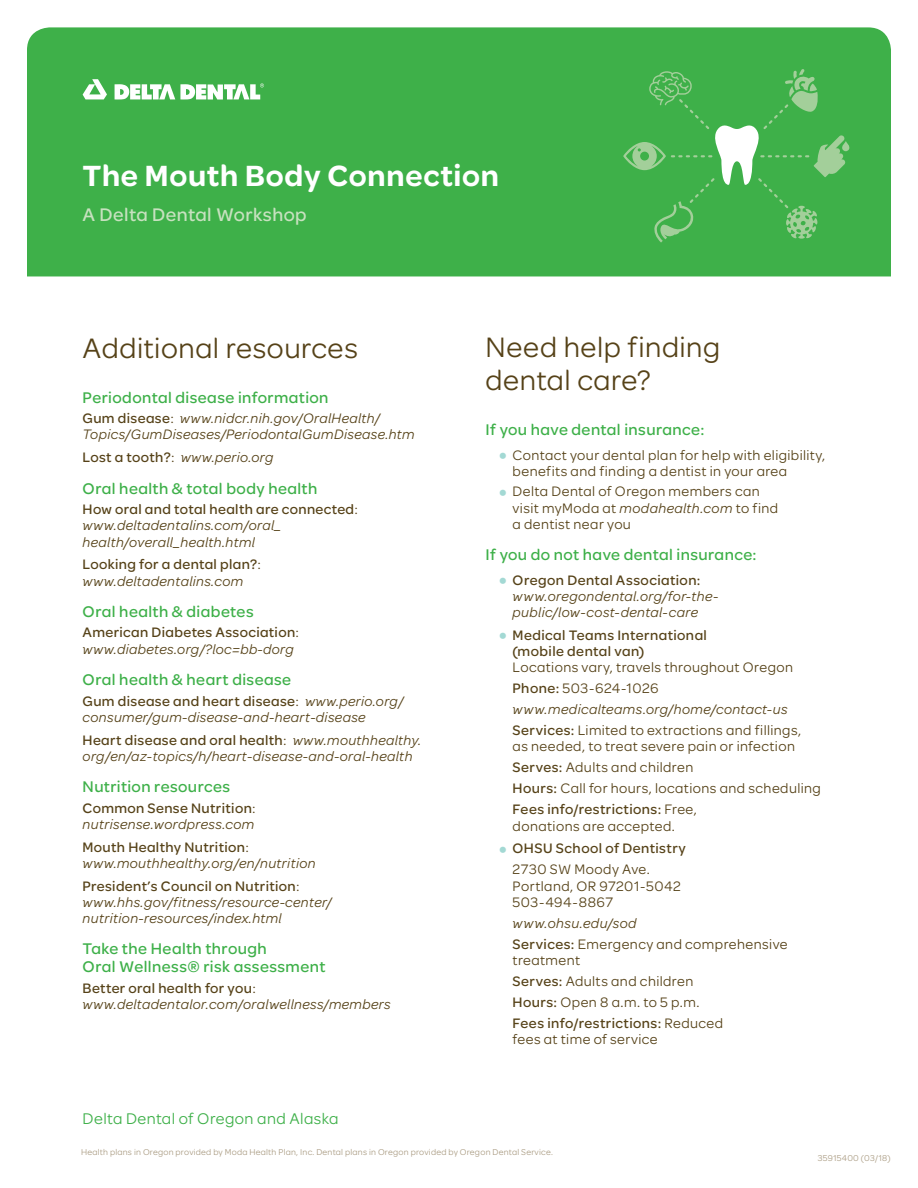
<style>
.page{position:relative;width:918px;height:1188px;background:#fff}
.page>*{position:absolute;margin:0;border:0;box-sizing:border-box;transform-origin:0 0}
.t1{font:600 31.2px "Omnes Moda";letter-spacing:.025em;color:#fff}
.t2{font:30px/33px "Omnes Moda";letter-spacing:.02em;color:#564218}
.t3{font:500 19.5px "Omnes Moda";letter-spacing:.025em;color:#c7e1bf}
.t4{font:500 16.5px/18px "Omnes Moda";letter-spacing:.025em;color:#3eb049}
.t5{font:16.5px "Omnes Moda";letter-spacing:.025em;color:#3eb049}
.t6{font:italic 14.7px/16.2px "Omnes Moda";letter-spacing:.025em;color:#564218}
.t7{font:14.7px/21px "Omnes Moda";letter-spacing:.03em;color:#564218}
.t8{font:500 14.7px/16.2px "Omnes Moda";letter-spacing:.03em;color:#564218}
.t9{font:9px "Omnes Moda";letter-spacing:.025em;color:#aa9c83}
.s1{font-weight:500;font-style:normal}
.s2{font-style:normal}
.s3{font-weight:400}
.s4{font-weight:400;font-style:italic}
.s5{font-weight:700;font-size:21px;color:#a3d9d4}
.s6{font-style:italic}
.s7{font-weight:700;font-style:normal;font-size:21px;color:#a3d9d4}
.s8{font-weight:500}
</style>
<div class="page">
<div style="left:27px;top:27px;width:864px;height:249px;background:#3eb049"></div>
<svg style="left:623px;top:69px;width:227px;height:174px;background:#4fb658"></svg>
<svg style="left:83px;top:79px;width:24px;height:20px"></svg>
<svg style="left:115px;top:83px;width:149px;height:17px"></svg>
<h1 class="t1" style="left:83px;top:153px;width:418px">The Mouth Body Connection</h1>
<h3 class="t3" style="left:83px;top:201px;width:226px">A Delta Dental Workshop</h3>
<h2 class="t2" style="left:83px;top:330px;width:277px">Additional resources</h2>
<p class="t4" style="left:83px;top:388px;width:247px">Periodontal disease information</p>
<p class="t6" style="left:83px;top:410px;width:334px"><span class="s1">Gum disease</span><span class="s2">:</span> www.nidcr.nih.gov/OralHealth/<br>Topics/GumDiseases/PeriodontalGumDisease.htm</p>
<p class="t6" style="left:83px;top:449px;width:192px"><span class="s1">Lost a tooth?</span><span class="s2">:</span> www.perio.org</p>
<p class="t4" style="left:83px;top:478px;width:236px">Oral health &amp; total body health</p>
<p class="t6" style="left:83px;top:501px;width:277px"><span class="s1">How oral and total health are connected</span><span class="s2">: </span>www.deltadentalins.com/oral_ health/overall_health.html</p>
<p class="t8" style="left:83px;top:556px;width:180px">Looking for a dental plan?<span class="s3">: </span><span class="s4">www.deltadentalins.com</span></p>
<p class="t4" style="left:83px;top:602px;width:173px">Oral health &amp; diabetes</p>
<p class="t6" style="left:83px;top:624px;width:218px"><span class="s1">American Diabetes Association</span><span class="s2">: </span>www.diabetes.org/?loc=bb-dorg</p>
<p class="t4" style="left:83px;top:670px;width:210px">Oral health &amp; heart disease</p>
<p class="t6" style="left:83px;top:692px;width:322px"><span class="s1">Gum disease and heart disease</span><span class="s2">:</span> www.perio.org/ consumer/gum-disease-and-heart-disease</p>
<p class="t6" style="left:83px;top:731px;width:340px"><span class="s1">Heart disease and oral health</span><span class="s2">:</span> www.mouthhealthy. org/en/az-topics/h/heart-disease-and-oral-health</p>
<p class="t4" style="left:83px;top:777px;width:149px">Nutrition resources</p>
<p class="t6" style="left:83px;top:799px;width:175px"><span class="s1">Common Sense Nutrition</span><span class="s2">: </span>nutrisense.wordpress.com</p>
<p class="t6" style="left:83px;top:838px;width:235px"><span class="s1">Mouth Healthy Nutrition</span><span class="s2">: </span>www.mouthhealthy.org/en/nutrition</p>
<p class="t6" style="left:83px;top:877px;width:250px"><span class="s1">President’s Council on Nutrition</span><span class="s2">: </span>www.hhs.gov/fitness/resource-center/ nutrition-resources/index.html</p>
<p class="t4" style="left:83px;top:939px;width:244px">Take the Health through<br>Oral Wellness® risk assessment</p>
<p class="t6" style="left:83px;top:979px;width:310px"><span class="s1">Better oral health for you</span><span class="s2">: </span>www.deltadentalor.com/oralwellness/members</p>
<p class="t5" style="left:83px;top:1108px;width:257px">Delta Dental of Oregon and Alaska</p>
<h2 class="t2" style="left:486px;top:329px;width:236px">Need help finding dental care?</h2>
<p class="t4" style="left:486px;top:420px;width:220px">If you have dental insurance:</p>
<p class="t7" style="left:513px;top:446px;width:314px;line-height:16.2px;text-indent:-14px"><span class="s5">•</span> Contact your dental plan for help with eligibility, benefits and finding a dentist in your area</p>
<p class="t7" style="left:513px;top:483px;width:267px;line-height:16.2px;text-indent:-13px"><span class="s5">•</span> Delta Dental of Oregon members can visit myModa at <span class="s6">modahealth.com</span> to find a dentist near you</p>
<p class="t4" style="left:486px;top:545px;width:273px">If you do not have dental insurance:</p>
<p class="t6" style="left:513px;top:571px;width:207px;text-indent:-14px"><span class="s7">•</span> <span class="s1">Oregon Dental Association: </span>www.oregondental.org/for-the&shy;public/low-cost-dental-care</p>
<p class="t8" style="left:513px;top:626px;width:196px;text-indent:-14px"><span class="s5">•</span> Medical Teams International (mobile dental van)</p>
<p class="t7" style="left:513px;top:656px;width:290px">Locations vary, travels throughout Oregon <span class="s8">Phone:</span> 503-624-1026 <span class="s6">www.medicalteams.org/home/contact-us </span><span class="s8">Services:</span> Limited to extractions and fillings,</p>
<p class="t7" style="left:513px;top:735px;width:310px">as needed, to treat severe pain or infection <span class="s8">Serves:</span> Adults and children<br><span class="s8">Hours:</span> Call for hours, locations and scheduling <span class="s8">Fees info/restrictions:</span> Free,</p>
<p class="t7" style="left:513px;top:814px;width:164px">donations are accepted.</p>
<p class="t8" style="left:513px;top:837px;width:175px;line-height:21px;text-indent:-14px"><span class="s5">•</span> OHSU School of Dentistry<br><span class="s3">2730 SW Moody Ave.</span></p>
<p class="t7" style="left:513px;top:877px;width:170px;line-height:16.2px">Portland, OR 97201-5042<br>503-494-8867</p>
<p class="t7" style="left:513px;top:911px;width:277px"><span class="s6">www.ohsu.edu/sod<br></span><span class="s8">Services:</span> Emergency and comprehensive</p>
<p class="t7" style="left:513px;top:949px;width:212px">treatment<br><span class="s8">Serves:</span> Adults and children<br><span class="s8">Hours:</span> Open 8 a.m. to 5 p.m.<br><span class="s8">Fees info/restrictions:</span> Reduced</p>
<p class="t7" style="left:513px;top:1028px;width:147px">fees at time of service</p>
<p class="t9" style="left:81px;top:1146px;width:474px">Health plans in Oregon provided by Moda Health Plan, Inc. Dental plans in Oregon provided by Oregon Dental Service.</p>
<p class="t9" style="left:818px;top:1152px;width:75px">35915400 (03/18)</p>
</div>
